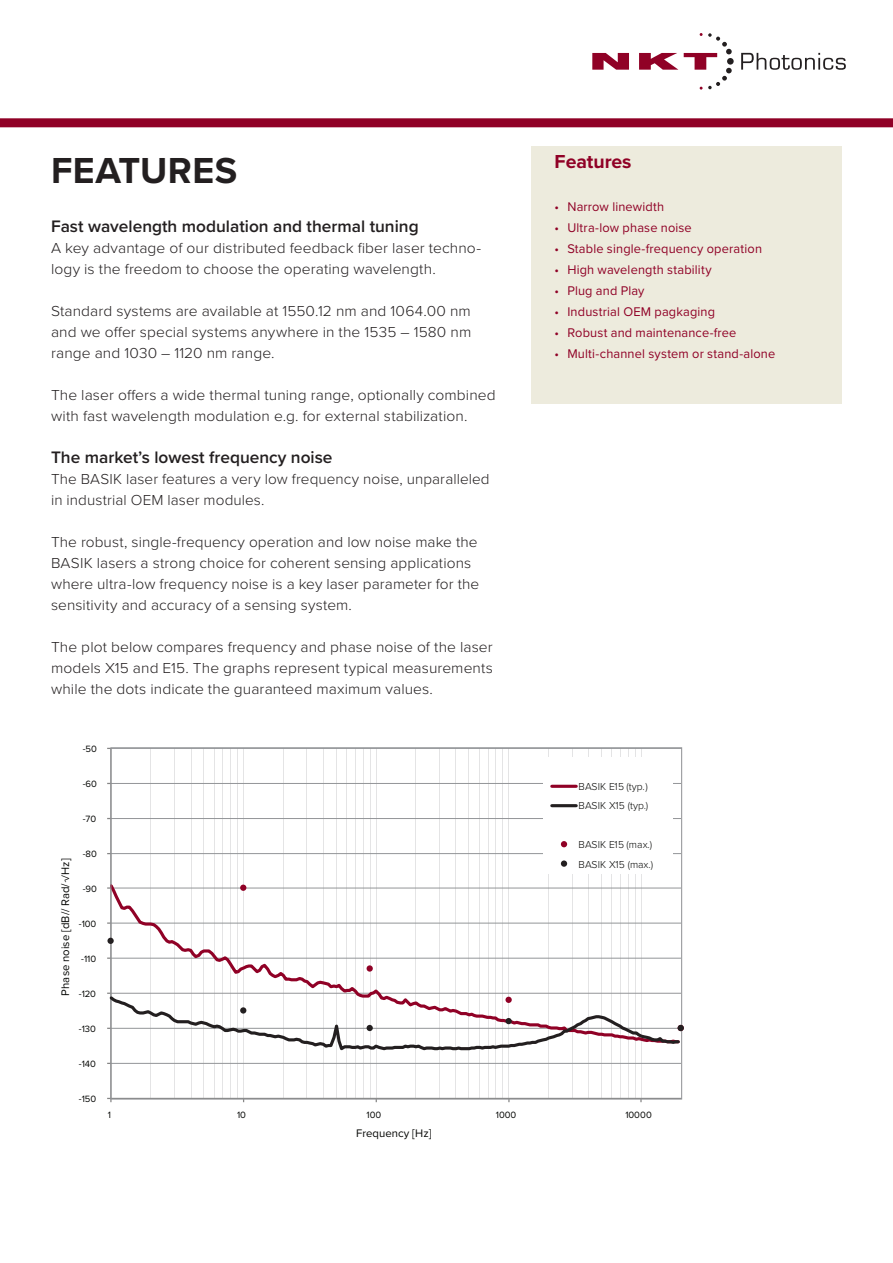
<style>
.page{position:relative;width:893px;height:1263px;background:#fff}
.page>*{position:absolute;margin:0;border:0;box-sizing:border-box;transform-origin:0 0}
.t1{font:700 37.5px "Proxima Nova";letter-spacing:.01em;color:#231f20}
.t2{font:700 19.5px "Proxima Nova";letter-spacing:-.005em;color:#900126}
.t3{font:600 17.25px "Proxima Nova";color:#231f20}
.t4{font:300 15px/21px "Proxima Nova";letter-spacing:.005em;color:#231f20;scale:1.04 1}
.t5{font:300 15px/21px "Proxima Nova";letter-spacing:.005em;color:#231f20}
.t6{font:13.05px "Proxima Nova";letter-spacing:.015em;color:#900126}
.t7{font:11.4px "Proxima Nova";letter-spacing:.005em;color:#040503}
.t8{font:300 10.35px/19.5px "Proxima Nova";color:#040503}
.t9{font:9.45px "Proxima Nova";letter-spacing:-.005em;color:#040503}
</style>
<div class="page">
<svg style="left:741px;top:53px;width:105px;height:17px"></svg>
<svg style="left:592px;top:33px;width:142px;height:57px"></svg>
<div style="left:0;top:118px;width:893px;height:9px;background:#900126"></div>
<div style="left:532px;top:146px;width:310px;height:257px;background:#edebdd"></div>
<hr style="left:111px;top:783px;width:570px;height:1px;background:#939598">
<hr style="left:111px;top:818px;width:570px;height:1px;background:#939598">
<hr style="left:111px;top:853px;width:570px;height:1px;background:#939598">
<hr style="left:111px;top:1063px;width:570px;height:1px;background:#939598">
<hr style="left:110px;top:748px;width:2px;height:350px;background:#868686">
<svg style="left:113px;top:882px;width:567px;height:110px"></svg>
<div style="left:240px;top:884px;width:6px;height:7px;background:#900126;border-radius:50%"></div>
<div style="left:367px;top:965px;width:6px;height:7px;background:#900126;border-radius:50%"></div>
<div style="left:107px;top:938px;width:7px;height:6px;background:#231f20;border-radius:50%"></div>
<svg style="left:107px;top:992px;width:577px;height:61px"></svg>
<div style="left:543px;top:757px;width:130px;height:117px;background:#fff"></div>
<hr style="left:552px;top:785px;width:24px;height:3px;background:#900126">
<hr style="left:552px;top:804px;width:24px;height:3px;background:#231f20">
<svg style="left:561px;top:841px;width:6px;height:6px"></svg>
<div style="left:561px;top:860px;width:6px;height:7px;background:#231f20;border-radius:50%"></div>
<p class="t1" style="left:51px;top:142px;width:188px">FEATURES</p>
<p class="t3" style="left:51px;top:213px;width:369px">Fast wavelength modulation and thermal tuning</p>
<p class="t4" style="left:51px;top:236px;width:415px">A key advantage of our distributed feedback fiber laser techno&shy;logy is the freedom to choose the operating wavelength.</p>
<p class="t4" style="left:51px;top:299px;width:406px;text-align:justify">Standard systems are available at 1550.12 nm and 1064.00 nm and we offer special systems anywhere in the 1535 – 1580 nm range and 1030 – 1120 nm range.</p>
<p class="t4" style="left:51px;top:383px;width:429px">The laser offers a wide thermal tuning range, optionally combined with fast wavelength modulation e.g. for external stabilization.</p>
<p class="t3" style="left:51px;top:444px;width:283px">The market’s lowest frequency noise</p>
<p class="t5" style="left:51px;top:467px;width:440px">The BASIK laser features a very low frequency noise, unparalleled in industrial OEM laser modules.</p>
<p class="t5" style="left:51px;top:530px;width:430px">The robust, single-frequency operation and low noise make the BASIK lasers a strong choice for coherent sensing applications where ultra-low frequency noise is a key laser parameter for the sensitivity and accuracy of a sensing system.</p>
<p class="t4" style="left:51px;top:635px;width:426px;text-align:justify">The plot below compares frequency and phase noise of the laser models X15 and E15. The graphs represent typical measurements while the dots indicate the guaranteed maximum values.</p>
<p class="t9" style="left:83px;top:742px;width:16px">-50</p>
<p class="t9" style="left:83px;top:777px;width:16px">-60</p>
<p class="t9" style="left:83px;top:812px;width:15px">-70</p>
<p class="t9" style="left:83px;top:847px;width:16px">-80</p>
<p class="t7" style="left:57px;top:996px;width:139px;rotate:-90deg">Phase noise [dB// Rad/√Hz]</p>
<p class="t9" style="left:83px;top:882px;width:16px">-90</p>
<p class="t9" style="left:79px;top:917px;width:19px">-100</p>
<p class="t9" style="left:81px;top:952px;width:16px">-110</p>
<p class="t9" style="left:79px;top:987px;width:19px">-120</p>
<p class="t9" style="left:79px;top:1022px;width:18px">-130</p>
<p class="t9" style="left:79px;top:1057px;width:18px">-140</p>
<p class="t9" style="left:79px;top:1092px;width:19px">-150</p>
<p class="t2" style="left:555px;top:147px;width:78px">Features</p>
<p class="t6" style="left:555px;top:196px;width:111px">• Narrow linewidth</p>
<p class="t6" style="left:555px;top:217px;width:139px">• Ultra-low phase noise</p>
<p class="t6" style="left:555px;top:238px;width:209px">• Stable single-frequency operation</p>
<p class="t6" style="left:555px;top:259px;width:159px">• High wavelength stability</p>
<p class="t6" style="left:555px;top:280px;width:91px">• Plug and Play</p>
<p class="t6" style="left:555px;top:301px;width:162px">• Industrial OEM pagkaging</p>
<p class="t6" style="left:555px;top:322px;width:183px">• Robust and maintenance-free</p>
<p class="t6" style="left:555px;top:343px;width:222px">• Multi-channel system or stand-alone</p>
<p class="t8" style="left:579px;top:776px;width:71px">BASIK E15 (typ.)<br>BASIK X15 (typ.)</p>
<p class="t8" style="left:579px;top:834px;width:76px">BASIK E15 (max.)<br>BASIK X15 (max.)</p>
<p class="t9" style="left:108px;top:1108px;width:5px">1</p>
<p class="t9" style="left:237px;top:1108px;width:10px">10</p>
<p class="t9" style="left:367px;top:1108px;width:16px">100</p>
<p class="t9" style="left:496px;top:1108px;width:22px">1000</p>
<p class="t9" style="left:625px;top:1108px;width:28px">10000</p>
<p class="t7" style="left:356px;top:1125px;width:77px">Frequency [Hz]</p>
</div>
